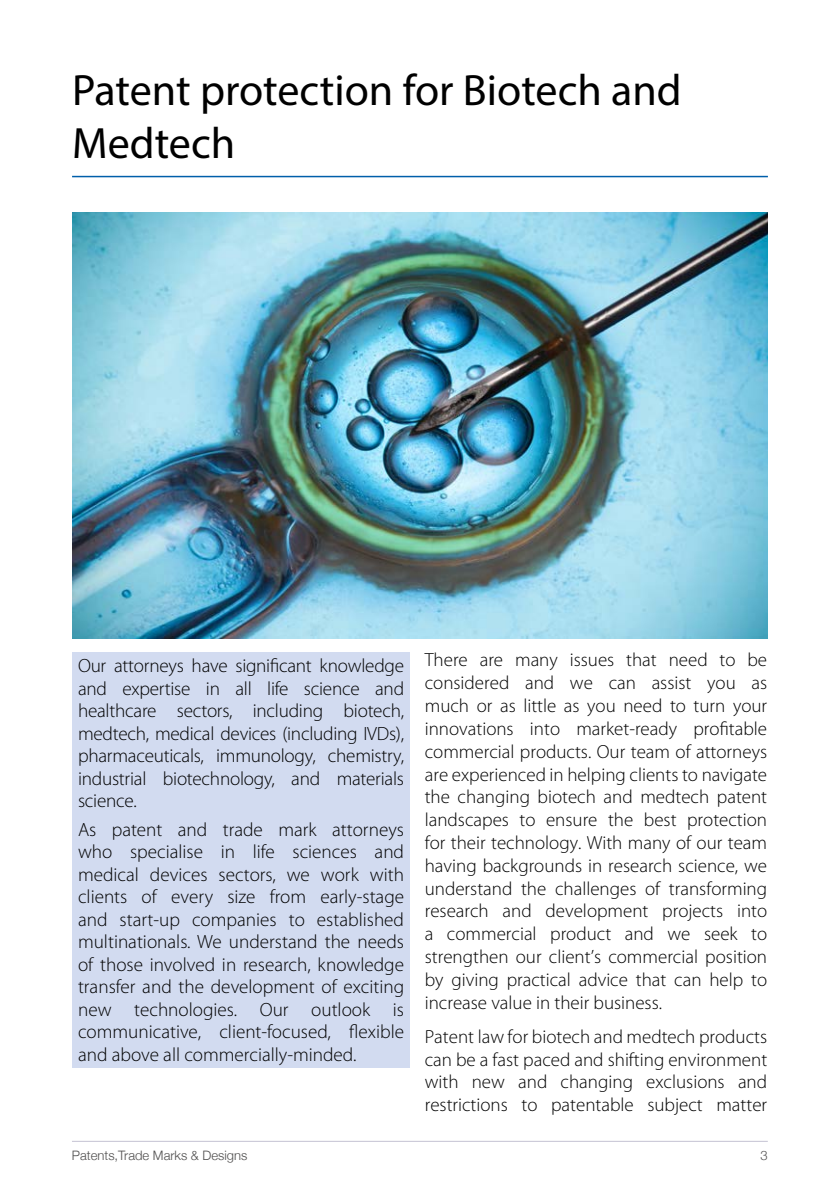
<style>
.page{position:relative;width:840px;height:1191px;background:#fff}
.page>*{position:absolute;margin:0;border:0;box-sizing:border-box;transform-origin:0 0}
.t1{font:44px/52.8px "Myriad Pro";color:#000}
.t2{font:300 19.2px/22.6px "Myriad Pro";letter-spacing:-.005em;color:#000;text-align:justify}
.t3{font:300 19px/22.8px "Myriad Pro";color:#000;text-align:justify}
.t4{font:300 13px "Helvetica Neue";color:#504f4f}
</style>
<div class="page">
<hr style="left:72px;top:1141px;width:695px;height:1px;background:#c4c2d2">
<div style="left:72px;top:652px;width:337px;height:416px;background:#d2dbf0"></div>
<hr style="left:72px;top:176px;width:695px;height:1px;background:#005faa">
<img style="left:72px;top:213px;width:695px;height:425px">
<h1 class="t1" style="left:72px;top:63px;width:610px">Patent protection for Biotech and<br>Medtech</h1>
<p class="t2" style="left:78px;top:655px;width:327px">Our attorneys have significant knowledge and expertise in all life science and healthcare sectors, including biotech, medtech, medical devices (including IVDs), pharmaceuticals, immunology, chemistry, industrial biotechnology, and materials science.</p>
<p class="t2" style="left:78px;top:818px;width:327px">As patent and trade mark attorneys who specialise in life sciences and medical devices sectors, we work with clients of every size from early-stage and start-up companies to established multinationals. We understand the needs of those involved in research, knowledge transfer and the development of exciting new technologies. Our outlook is communicative, client-focused, flexible and above all commercially-minded.</p>
<p class="t3" style="left:424px;top:649px;width:344px">There are many issues that need to be considered and we can assist you as much or as little as you need to turn your innovations into market-ready profitable commercial products. Our team of attorneys are experienced in helping clients to navigate the changing biotech and medtech patent landscapes to ensure the best protection for their technology. With many of our team having backgrounds in research science, we understand the challenges of transforming research and development projects into a commercial product and we seek to strengthen our client’s commercial position by giving practical advice that can help to increase value in their business.</p>
<p class="t3" style="left:424px;top:1025px;width:344px">Patent law for biotech and medtech products can be a fast paced and shifting environment with new and changing exclusions and restrictions to patentable subject matter</p>
<p class="t4" style="left:72px;top:1144px;width:177px">Patents,Trade Marks &amp; Designs</p>
<p class="t4" style="left:760px;top:1144px;width:9px">3</p>
</div>
